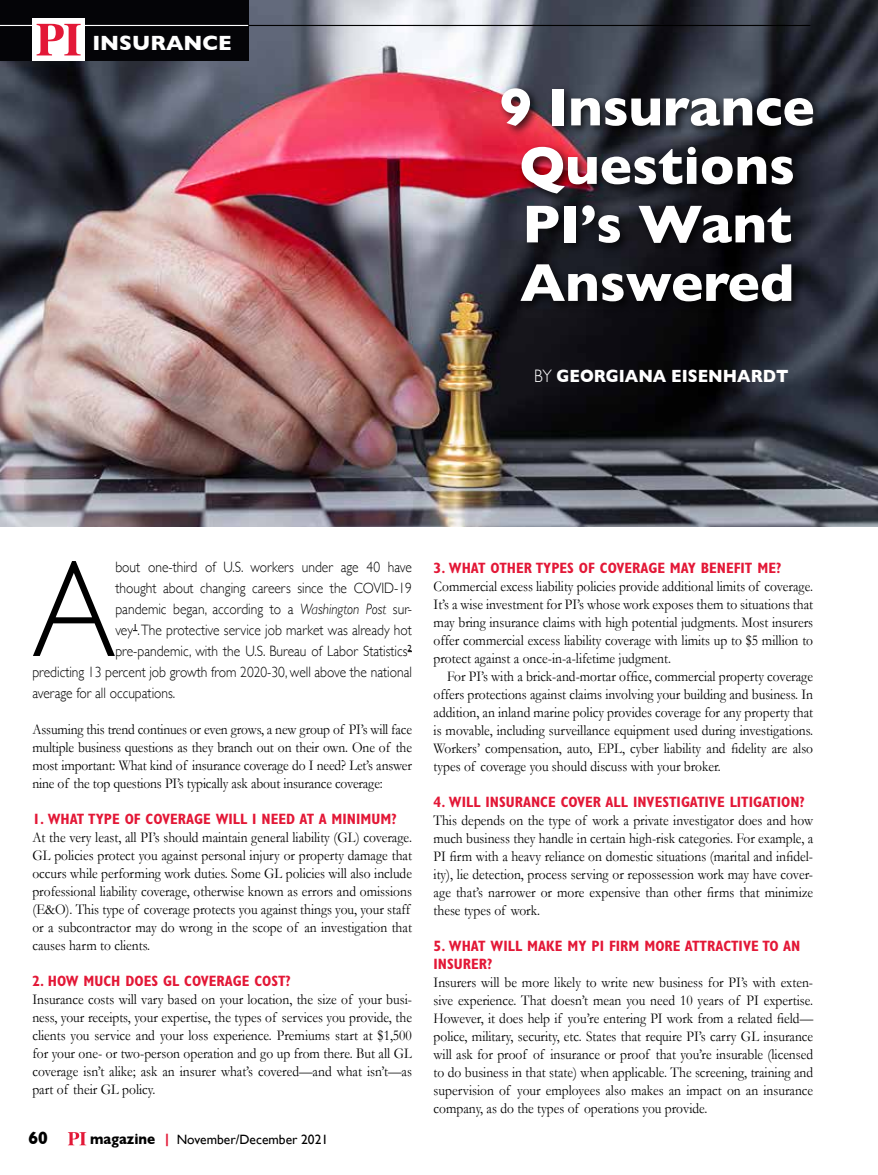
<style>
.page{position:relative;width:878px;height:1175px;background:#fff}
.page>*{position:absolute;margin:0;border:0;box-sizing:border-box;transform-origin:0 0}
.t1{font:300 138.15px "Gill Sans";color:#000;scale:.9 1}
.t2{font:700 54px/58.5px "Gill Sans";color:#fff;text-align:center}
.t3{font:700 21px "Gill Sans";color:#fff}
.t4{font:700 18px "Gill Sans";color:#fff;scale:.9 1}
.t5{font:700 18px "Gill Sans";color:#000;scale:.9 1}
.t6{font:15px/18px "Garamond";color:#000;text-align:justify;scale:.9 1}
.t7{font:300 15px "Gill Sans";color:#000;scale:.9 1}
.t8{font:700 condensed 15px/18px "Gill Sans";color:#e31837}
.t9{font:13.5px "Gill Sans";color:#000}
.s1{font-weight:300}
.s2{font-style:italic}
.s3{font-weight:700;font-size:15px}
.s4{font-weight:700;color:#e31837}
</style>
<div class="page">
<svg style="left:68px;top:1132px;width:18px;height:13px"></svg>
<img style="left:0;top:0;width:878px;height:527px">
<div style="left:0;top:0;width:248px;height:61px;background:#040407"></div>
<hr style="left:206px;top:25px;width:604px;height:1px;background:#000">
<hr style="left:0;top:25px;width:248px;height:1px;background:#fff">
<div style="left:32px;top:18px;width:53px;height:43px;background:#fff"></div>
<svg style="left:37px;top:24px;width:44px;height:31px"></svg>
<div style="left:498px;top:84px;width:326px;height:229px;background:#000;opacity:.75"></div>
<h3 class="t3" style="left:92px;top:26px;width:141px">INSURANCE</h3>
<h2 class="t2" style="left:499px;top:77px;width:316px">9 Insurance<br>Questions<br>PI’s Want<br>Answered</h2>
<p class="t4" style="left:534px;top:361px;width:284px"><span class="s1">BY</span> GEORGIANA EISENHARDT</p>
<h1 class="t1" style="left:32px;top:502px;width:94px">A</h1>
<p class="t7" style="left:115px;top:555px;width:331px">bout one-third of U.S. workers under age 40 have</p>
<p class="t7" style="left:115px;top:576px;width:331px">thought about changing careers since the COVID-19</p>
<p class="t7" style="left:115px;top:597px;width:331px">pandemic began, according to a <span class="s2">Washington Post</span> sur-</p>
<p class="t7" style="left:115px;top:618px;width:331px">vey<sup>1</sup>. The protective service job market was already hot</p>
<p class="t7" style="left:115px;top:639px;width:331px">pre-pandemic, with the U.S. Bureau of Labor Statistics<sup>2</sup></p>
<p class="t7" style="left:32px;top:660px;width:423px">predicting 13 percent job growth from 2020-30, well above the national</p>
<p class="t7" style="left:32px;top:681px;width:160px">average for all occupations.</p>
<p class="t6" style="left:32px;top:720px;width:423px">Assuming this trend continues or even grows, a new group of PI’s will face multiple business questions as they branch out on their own. One of the most important: What kind of insurance coverage do I need? Let’s answer nine of the top questions PI’s typically ask about insurance coverage:</p>
<p class="t8" style="left:32px;top:809px;width:366px">1. WHAT TYPE OF COVERAGE WILL I NEED AT A MINIMUM?</p>
<p class="t6" style="left:32px;top:828px;width:423px">At the very least, all PI’s should maintain general liability (GL) coverage.<br>GL policies protect you against personal injury or property damage that occurs while performing work duties. Some GL policies will also include professional liability coverage, otherwise known as errors and omissions (E&amp;O). This type of coverage protects you against things you, your staff or a subcontractor may do wrong in the scope of an investigation that causes harm to clients.</p>
<p class="t8" style="left:32px;top:971px;width:260px">2. HOW MUCH DOES GL COVERAGE COST?</p>
<p class="t6" style="left:32px;top:990px;width:423px">Insurance costs will vary based on your location, the size of your busi&shy;ness, your receipts, your expertise, the types of services you provide, the clients you service and your loss experience. Premiums start at $1,500 for your one- or two-person operation and go up from there. But all GL coverage isn’t alike; ask an insurer what’s covered—and what isn’t—as part of their GL policy.</p>
<p class="t5" style="left:28px;top:1123px;width:23px">60</p>
<p class="t9" style="left:90px;top:1131px;width:240px"><span class="s3">magazine</span> <span class="s4">|</span> November/December 2021</p>
<p class="t8" style="left:433px;top:559px;width:349px">3. WHAT OTHER TYPES OF COVERAGE MAY BENEFIT ME?</p>
<p class="t6" style="left:433px;top:577px;width:423px">Commercial excess liability policies provide additional limits of coverage.<br>It’s a wise investment for PI’s whose work exposes them to situations that may bring insurance claims with high potential judgments. Most insurers offer commercial excess liability coverage with limits up to $5 million to protect against a once-in-a-lifetime judgment.</p>
<p class="t6" style="left:433px;top:667px;width:423px;text-indent:14px">For PI’s with a brick-and-mortar office, commercial property coverage offers protections against claims involving your building and business. In addition, an inland marine policy provides coverage for any property that is movable, including surveillance equipment used during investigations.<br>Workers’ compensation, auto, EPL, cyber liability and fidelity are also types of coverage you should discuss with your broker.</p>
<p class="t8" style="left:433px;top:793px;width:373px">4. WILL INSURANCE COVER ALL INVESTIGATIVE LITIGATION?</p>
<p class="t6" style="left:433px;top:811px;width:423px">This depends on the type of work a private investigator does and how much business they handle in certain high-risk categories. For example, a PI firm with a heavy reliance on domestic situations (marital and infidel&shy;ity), lie detection, process serving or repossession work may have cover&shy;age that’s narrower or more expensive than other firms that minimize these types of work.</p>
<p class="t8" style="left:433px;top:937px;width:368px">5. WHAT WILL MAKE MY PI FIRM MORE ATTRACTIVE TO AN<br>INSURER?</p>
<p class="t6" style="left:433px;top:973px;width:423px">Insurers will be more likely to write new business for PI’s with exten&shy;sive experience. That doesn’t mean you need 10 years of PI expertise.<br>However, it does help if you’re entering PI work from a related field— police, military, security, etc. States that require PI’s carry GL insurance will ask for proof of insurance or proof that you’re insurable (licensed to do business in that state) when applicable. The screening, training and supervision of your employees also makes an impact on an insurance company, as do the types of operations you provide.</p>
</div>
